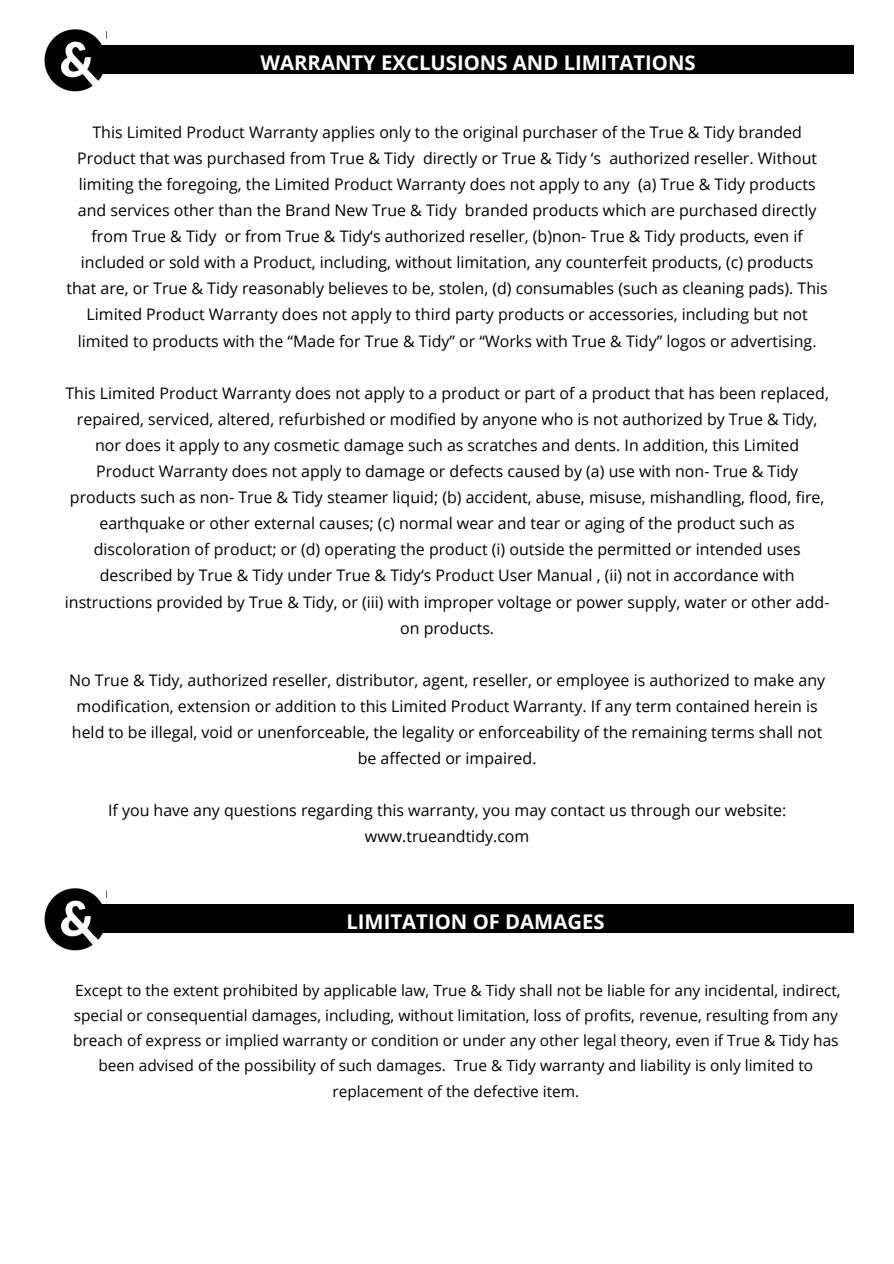
<style>
.page{position:relative;width:894px;height:1264px;background:#fff}
.page>*{position:absolute;margin:0;border:0;box-sizing:border-box;transform-origin:0 0}
.t1{font:700 20.25px "Open Sans";color:#fff}
.t2{font:15.9px/26.1px "Open Sans";color:#000;text-align:center}
.t3{font:15.45px/25.3px "Open Sans";color:#000;text-align:center}
</style>
<div class="page">
<div style="left:95px;top:45px;width:758px;height:29px;background:#000"></div>
<img style="left:44px;top:29px;width:59px;height:63px">
<div style="left:95px;top:904px;width:758px;height:28px;background:#000"></div>
<img style="left:44px;top:888px;width:62px;height:63px">
<p class="t1" style="left:260px;top:48px;width:436px">WARRANTY EXCLUSIONS AND LIMITATIONS</p>
<p class="t2" style="left:66px;top:118px;width:762px">This Limited Product Warranty applies only to the original purchaser of the True &amp; Tidy branded Product that was purchased from True &amp; Tidy directly or True &amp; Tidy ‘s authorized reseller. Without limiting the foregoing, the Limited Product Warranty does not apply to any (a) True &amp; Tidy products and services other than the Brand New True &amp; Tidy branded products which are purchased directly from True &amp; Tidy or from True &amp; Tidy‘s authorized reseller, (b)non- True &amp; Tidy products, even if included or sold with a Product, including, without limitation, any counterfeit products, (c) products that are, or True &amp; Tidy reasonably believes to be, stolen, (d) consumables (such as cleaning pads). This Limited Product Warranty does not apply to third party products or accessories, including but not limited to products with the “Made for True &amp; Tidy” or “Works with True &amp; Tidy” logos or advertising.</p>
<p class="t2" style="left:65px;top:379px;width:765px">This Limited Product Warranty does not apply to a product or part of a product that has been replaced, repaired, serviced, altered, refurbished or modified by anyone who is not authorized by True &amp; Tidy, nor does it apply to any cosmetic damage such as scratches and dents. In addition, this Limited Product Warranty does not apply to damage or defects caused by (a) use with non- True &amp; Tidy products such as non- True &amp; Tidy steamer liquid; (b) accident, abuse, misuse, mishandling, flood, fire, earthquake or other external causes; (c) normal wear and tear or aging of the product such as discoloration of product; or (d) operating the product (i) outside the permitted or intended uses described by True &amp; Tidy under True &amp; Tidy‘s Product User Manual , (ii) not in accordance with instructions provided by True &amp; Tidy, or (iii) with improper voltage or power supply, water or other add&shy;on products.</p>
<p class="t2" style="left:69px;top:666px;width:757px">No True &amp; Tidy, authorized reseller, distributor, agent, reseller, or employee is authorized to make any modification, extension or addition to this Limited Product Warranty. If any term contained herein is held to be illegal, void or unenforceable, the legality or enforceability of the remaining terms shall not be affected or impaired.</p>
<p class="t2" style="left:108px;top:797px;width:679px">If you have any questions regarding this warranty, you may contact us through our website: www.trueandtidy.com</p>
<p class="t1" style="left:346px;top:907px;width:259px">LIMITATION OF DAMAGES</p>
<p class="t3" style="left:73px;top:976px;width:768px">Except to the extent prohibited by applicable law, True &amp; Tidy shall not be liable for any incidental, indirect, special or consequential damages, including, without limitation, loss of profits, revenue, resulting from any breach of express or implied warranty or condition or under any other legal theory, even if True &amp; Tidy has been advised of the possibility of such damages. True &amp; Tidy warranty and liability is only limited to replacement of the defective item.</p>
</div>
